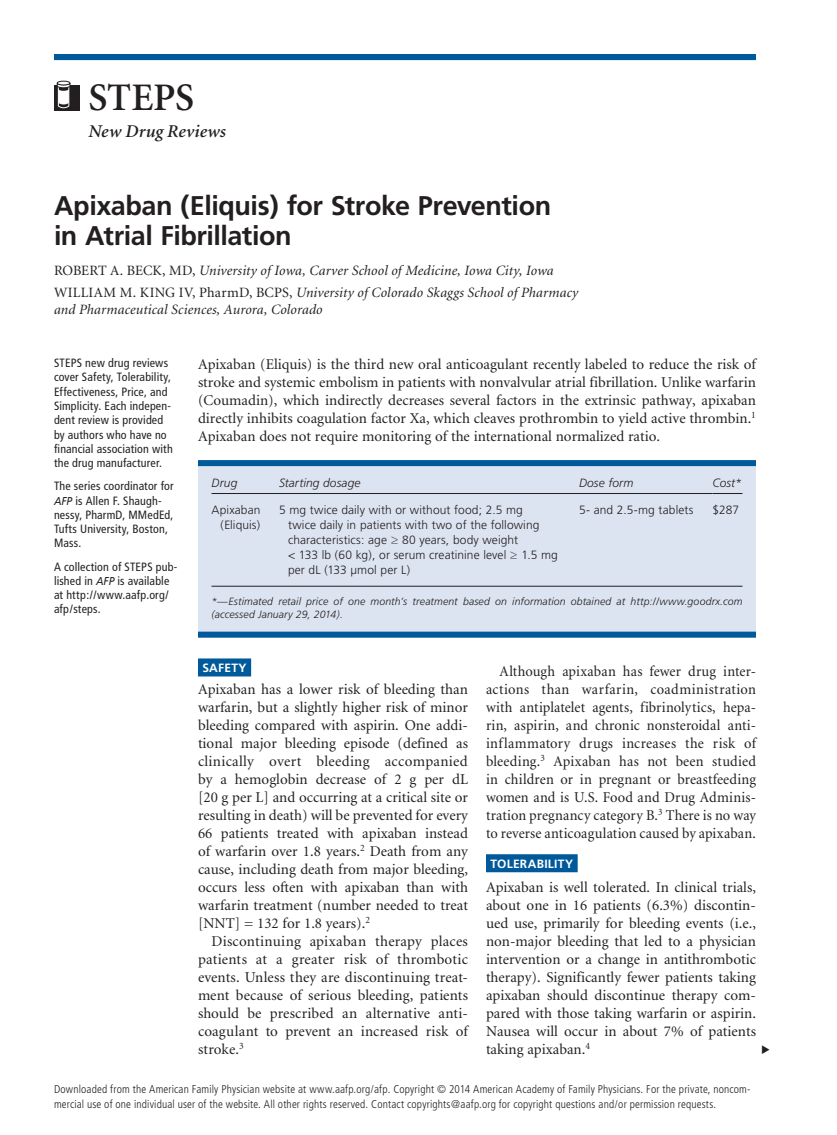
<style>
.page{position:relative;width:837px;height:1135px;background:#fff}
.page>*{position:absolute;margin:0;border:0;box-sizing:border-box;transform-origin:0 0}
.department_name{font:600 39px "Minion";letter-spacing:-.005em;color:#231f20}
.article_title{font:700 27px/30px "Frutiger";letter-spacing:-.015em;color:#231f20}
.department_descripti{font:italic 600 18px "Minion";letter-spacing:.01em;color:#231f20}
.body_noindent{font:15px/18px "Minion";color:#231f20;text-align:justify}
.body_text{font:15px/18px "Minion";letter-spacing:.01em;color:#231f20;text-align:justify;scale:.96 1}
.body_text-2{font:15px/18px "Minion";letter-spacing:.01em;color:#231f20;text-align:justify}
.byline{font:italic 14.25px/17.2px "Minion";letter-spacing:.01em;color:#231f20}
.t1{font:italic 12.75px "Minion";color:#231f20}
.t2{font:italic 600 12.75px "Minion";letter-spacing:.005em;color:#231f20}
.t3{font:12.75px "Minion";letter-spacing:.03em;color:#231f20}
.blurb{font:condensed 12px/14.2px "Frutiger";letter-spacing:.01em;color:#231f20}
.table_data{font:300 12px/15px "Frutiger";letter-spacing:.005em;color:#231f20;text-align:right}
.table_head1{font:italic 300 12px "Frutiger";letter-spacing:.01em;color:#231f20}
.head2_rule{font:700 12px "Frutiger";letter-spacing:.02em;color:#fff}
.copyright{font:300 condensed 11.25px/15px "Frutiger";letter-spacing:.015em;color:#231f20}
.table_note_rule{font:italic 300 10.5px/13.5px "Frutiger";letter-spacing:.01em;color:#231f20}
.s1{font-style:normal}
.s2{font-style:italic;font-stretch:normal;font-size:11.4px}
.s3{font-family:"Frutiger";font-weight:700;font-style:normal;font-size:15px}
</style>
<div class="page">
<div style="left:54px;top:85px;width:26px;height:25px;background:#231f20"></div>
<div style="left:198px;top:658px;width:53px;height:18px;background:#00599a"></div>
<div style="left:486px;top:853px;width:92px;height:18px;background:#00599a"></div>
<div style="left:54px;top:54px;width:702px;height:6px;background:#00599a"></div>
<svg style="left:57px;top:80px;width:14px;height:28px"></svg>
<div style="left:57px;top:81px;width:13px;height:4px;border:1px solid #231f20;border-radius:50%"></div>
<div style="left:198px;top:460px;width:558px;height:177px;background:#dde4f1"></div>
<div style="left:198px;top:460px;width:558px;height:6px;background:#00599a"></div>
<hr style="left:212px;top:493px;width:67px;height:1px;background:#231f20">
<hr style="left:279px;top:493px;width:300px;height:1px;background:#231f20">
<hr style="left:579px;top:493px;width:133px;height:1px;background:#231f20">
<hr style="left:712px;top:493px;width:30px;height:1px;background:#231f20">
<hr style="left:212px;top:585px;width:530px;height:1px;background:#231f20">
<div style="left:198px;top:631px;width:558px;height:6px;background:#00599a"></div>
<p class="department_name" style="left:88px;top:77px;width:107px">STEPS</p>
<p class="department_descripti" style="left:88px;top:122px;width:139px">New Drug Reviews</p>
<p class="article_title" style="left:54px;top:191px;width:499px">Apixaban (Eliquis) for Stroke Prevention in Atrial Fibrillation</p>
<p class="byline" style="left:54px;top:262px;width:501px"><span class="s1">ROBERT A. BECK, MD,</span> University of Iowa, Carver School of Medicine, Iowa City, Iowa</p>
<p class="byline" style="left:54px;top:284px;width:526px"><span class="s1">WILLIAM M. KING IV, PharmD, BCPS,</span> University of Colorado Skaggs School of Pharmacy and Pharmaceutical Sciences, Aurora, Colorado</p>
<p class="blurb" style="left:54px;top:356px;width:120px">STEPS new drug reviews cover Safety, Tolerability,<br>Effectiveness, Price, and<br>Simplicity. Each indepen&shy;dent review is provided by authors who have no financial association with the drug manufacturer.</p>
<p class="blurb" style="left:54px;top:479px;width:121px">The series coordinator for<br><span class="s2">AFP</span> is Allen F. Shaugh&shy;nessy, PharmD, MMedEd,<br>Tufts University, Boston,<br>Mass.</p>
<p class="blurb" style="left:54px;top:559px;width:125px">A collection of STEPS pub&shy;lished in <span class="s2">AFP</span> is available at http://www.aafp.org/ afp/steps.</p>
<p class="body_noindent" style="left:198px;top:356px;width:560px">Apixaban (Eliquis) is the third new oral anticoagulant recently labeled to reduce the risk of stroke and systemic embolism in patients with nonvalvular atrial fibrillation. Unlike warfarin (Coumadin), which indirectly decreases several factors in the extrinsic pathway, apixaban directly inhibits coagulation factor Xa, which cleaves prothrombin to yield active thrombin.<sup>1<br></sup>Apixaban does not require monitoring of the international normalized ratio.</p>
<p class="table_head1" style="left:212px;top:476px;width:27px">Drug</p>
<p class="table_head1" style="left:279px;top:476px;width:83px">Starting dosage</p>
<p class="table_head1" style="left:579px;top:476px;width:56px">Dose form</p>
<p class="table_head1" style="left:712px;top:476px;width:31px">Cost*</p>
<p class="table_data" style="left:212px;top:502px;width:50px">Apixaban (Eliquis)</p>
<p class="table_data" style="left:288px;top:502px;width:271px;text-align:left;text-indent:-9px">5 mg twice daily with or without food; 2.5 mg<br>twice daily in patients with two of the following characteristics: age ≥ 80 years, body weight<br>&lt; 133 lb (60 kg), or serum creatinine level ≥ 1.5 mg per dL (133 µmol per L)</p>
<p class="table_data" style="left:579px;top:502px;width:116px">5- and 2.5-mg tablets</p>
<p class="table_data" style="left:712px;top:502px;width:28px">$287</p>
<p class="table_note_rule" style="left:212px;top:594px;width:533px">*—Estimated retail price of one month’s treatment based on information obtained at http://www.goodrx.com (accessed January 29, 2014).</p>
<p class="head2_rule" style="left:202px;top:660px;width:46px">SAFETY</p>
<p class="body_noindent" style="left:198px;top:680px;width:272px">Apixaban has a lower risk of bleeding than warfarin, but a slightly higher risk of minor bleeding compared with aspirin. One addi&shy;tional major bleeding episode (defined as clinically overt bleeding accompanied by a hemoglobin decrease of 2 g per dL [20 g per L] and occurring at a critical site or resulting in death) will be prevented for every 66 patients treated with apixaban instead of warfarin over 1.8 years.<sup>2</sup> Death from any cause, including death from major bleeding, occurs less often with apixaban than with warfarin treatment (number needed to treat [NNT] = 132 for 1.8 years).<sup>2</sup></p>
<p class="body_text-2" style="left:198px;top:932px;width:272px;text-indent:14px">Discontinuing apixaban therapy places patients at a greater risk of thrombotic events. Unless they are discontinuing treat&shy;ment because of serious bleeding, patients should be prescribed an alternative anti&shy;coagulant to prevent an increased risk of stroke.<sup>3</sup></p>
<p class="body_text" style="left:486px;top:662px;width:283px;text-indent:14px">Although apixaban has fewer drug inter&shy;actions than warfarin, coadministration with antiplatelet agents, fibrinolytics, hepa&shy;rin, aspirin, and chronic nonsteroidal anti&shy;inflammatory drugs increases the risk of bleeding.<sup>3</sup> Apixaban has not been studied in children or in pregnant or breastfeeding women and is U.S. Food and Drug Adminis&shy;tration pregnancy category B.<sup>3</sup> There is no way to reverse anticoagulation caused by apixaban.</p>
<p class="head2_rule" style="left:490px;top:856px;width:84px">TOLERABILITY</p>
<p class="body_noindent" style="left:486px;top:878px;width:272px">Apixaban is well tolerated. In clinical trials, about one in 16 patients (6.3%) discontin&shy;ued use, primarily for bleeding events (i.e., non-major bleeding that led to a physician intervention or a change in antithrombotic therapy). Significantly fewer patients taking apixaban should discontinue therapy com&shy;pared with those taking warfarin or aspirin.<br>Nausea will occur in about 7% of patients taking apixaban.<sup>4</sup></p>
<p class="t2" style="left:54px;top:1080px;width:175px"><span class="s3">672</span> American Family Physician</p>
<p class="t3" style="left:357px;top:1080px;width:97px">www.aafp.org/afp</p>
<p class="t1" style="left:563px;top:1080px;width:193px">Volume 89, Number 8 ◆ April 15, 2014</p>
<p class="copyright" style="left:54px;top:1081px;width:698px">Downloaded from the American Family Physician website at www.aafp.org/afp. Copyright © 2014 American Academy of Family Physicians. For the private, noncom&shy;mercial use of one individual user of the website. All other rights reserved. Contact copyrights@aafp.org for copyright questions and/or permission requests.</p>
</div>
